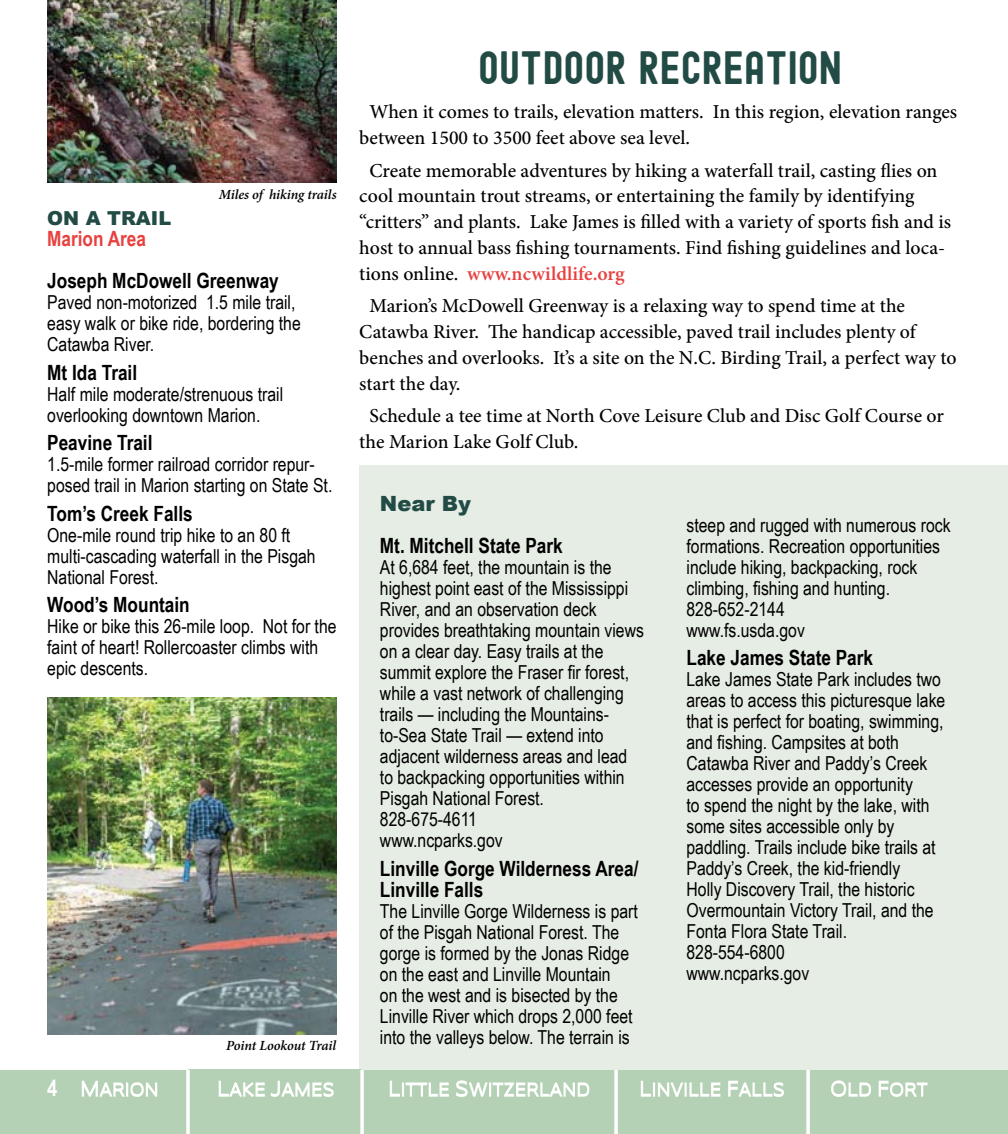
<style>
.page{position:relative;width:1008px;height:1134px;background:#fff}
.page>*{position:absolute;margin:0;border:0;box-sizing:border-box;transform-origin:0 0}
.t1{font:45.5px "Edmund";color:#234b45}
.t2{font:700 22.75px "Arial Narrow";color:#fff}
.t3{font:700 21px/21px "Arial Narrow";color:#000}
.t4{font:700 21px "Arial Narrow";color:#e74140}
.t5{font:900 21px "Arial";color:#234b45}
.t6{font:500 19.78px/25.9px "Minion Pro";color:#000}
.t7{font:19.25px/21px "Arial Narrow";color:#000}
.t8{font:900 19.25px "Arial";color:#234b45}
.t9{font:italic 600 14px "Minion Pro";letter-spacing:-.01em;color:#000}
.s1{font-weight:600;color:#e74140}
</style>
<div class="page">
<div style="left:359px;top:466px;width:649px;height:668px;background:#e6ede4"></div>
<div style="left:0;top:1070px;width:188px;height:64px;background:#b5d1b5"></div>
<div style="left:188px;top:1070px;width:174px;height:64px;background:#b5d1b5"></div>
<div style="left:362px;top:1070px;width:254px;height:64px;background:#b5d1b5"></div>
<div style="left:616px;top:1070px;width:192px;height:64px;background:#b5d1b5"></div>
<div style="left:808px;top:1070px;width:200px;height:64px;background:#b5d1b5"></div>
<svg style="left:81px;top:1080px;width:77px;height:17px"></svg>
<svg style="left:218px;top:1080px;width:116px;height:17px"></svg>
<svg style="left:640px;top:1080px;width:144px;height:17px"></svg>
<svg style="left:831px;top:1080px;width:97px;height:17px"></svg>
<svg style="left:389px;top:1080px;width:201px;height:17px"></svg>
<hr style="left:186px;top:1070px;width:4px;height:64px;background:#f6f9f6">
<svg style="left:806px;top:1070px;width:4px;height:64px"></svg>
<svg style="left:614px;top:1070px;width:4px;height:64px"></svg>
<svg style="left:360px;top:1070px;width:4px;height:64px"></svg>
<img style="left:47px;top:0;width:290px;height:182px">
<img style="left:47px;top:698px;width:290px;height:336px">
<p class="t9" style="left:219px;top:185px;width:119px">Miles of hiking trails</p>
<p class="t8" style="left:47px;top:204px;width:126px">ON A TRAIL</p>
<p class="t4" style="left:47px;top:223px;width:100px">Marion Area</p>
<p class="t3" style="left:47px;top:269px;width:233px">Joseph McDowell Greenway</p>
<p class="t7" style="left:47px;top:291px;width:255px">Paved non-motorized 1.5 mile trail, easy walk or bike ride, bordering the<br>Catawba River.</p>
<p class="t3" style="left:47px;top:361px;width:91px">Mt Ida Trail</p>
<p class="t7" style="left:47px;top:383px;width:237px">Half mile moderate/strenuous trail overlooking downtown Marion.</p>
<p class="t3" style="left:47px;top:431px;width:107px">Peavine Trail</p>
<p class="t7" style="left:47px;top:453px;width:287px">1.5-mile former railroad corridor repur&shy;posed trail in Marion starting on State St.</p>
<p class="t3" style="left:47px;top:502px;width:147px">Tom’s Creek Falls</p>
<p class="t7" style="left:47px;top:524px;width:270px">One-mile round trip hike to an 80 ft multi-cascading waterfall in the Pisgah<br>National Forest.</p>
<p class="t3" style="left:47px;top:594px;width:144px">Wood’s Mountain</p>
<p class="t7" style="left:47px;top:615px;width:291px">Hike or bike this 26-mile loop. Not for the faint of heart! Rollercoaster climbs with epic descents.</p>
<p class="t2" style="left:47px;top:1071px;width:12px">4</p>
<p class="t9" style="left:226px;top:1036px;width:112px">Point Lookout Trail</p>
<h1 class="t1" style="left:478px;top:35px;width:365px">OUTDOOR RECREATION</h1>
<p class="t6" style="left:359px;top:99px;width:599px;text-indent:10px">When it comes to trails, elevation matters. In this region, elevation ranges between 1500 to 3500 feet above sea level.</p>
<p class="t6" style="left:359px;top:157px;width:593px;text-indent:10px">Create memorable adventures by hiking a waterfall trail, casting flies on cool mountain trout streams, or entertaining the family by identifying “critters” and plants. Lake James is filled with a variety of sports fish and is host to annual bass fishing tournaments. Find fishing guidelines and loca&shy;tions online. <span class="s1">www.ncwildlife.org</span></p>
<p class="t6" style="left:359px;top:293px;width:599px;text-indent:10px">Marion’s McDowell Greenway is a relaxing way to spend time at the Catawba River. The handicap accessible, paved trail includes plenty of benches and overlooks. It’s a site on the N.C. Birding Trail, a perfect way to start the day.</p>
<p class="t6" style="left:359px;top:403px;width:586px;text-indent:10px">Schedule a tee time at North Cove Leisure Club and Disc Golf Course or the Marion Lake Golf Club.</p>
<p class="t5" style="left:380px;top:488px;width:92px">Near By</p>
<p class="t3" style="left:380px;top:534px;width:184px">Mt. Mitchell State Park</p>
<p class="t7" style="left:380px;top:556px;width:266px">At 6,684 feet, the mountain is the highest point east of the Mississippi<br>River, and an observation deck provides breathtaking mountain views on a clear day. Easy trails at the summit explore the Fraser fir forest, while a vast network of challenging trails — including the Mountains&shy;to-Sea State Trail — extend into adjacent wilderness areas and lead to backpacking opportunities within<br>Pisgah National Forest.<br>828-675-4611<br>www.ncparks.gov</p>
<p class="t3" style="left:380px;top:857px;width:260px">Linville Gorge Wilderness Area/<br>Linville Falls</p>
<p class="t7" style="left:380px;top:900px;width:259px">The Linville Gorge Wilderness is part of the Pisgah National Forest. The gorge is formed by the Jonas Ridge on the east and Linville Mountain<br>on the west and is bisected by the Linville River which drops 2,000 feet into the valleys below. The terrain is</p>
<p class="t7" style="left:687px;top:514px;width:266px">steep and rugged with numerous rock formations. Recreation opportunities include hiking, backpacking, rock climbing, fishing and hunting.<br>828-652-2144<br>www.fs.usda.gov</p>
<p class="t3" style="left:687px;top:646px;width:188px">Lake James State Park</p>
<p class="t7" style="left:687px;top:668px;width:260px">Lake James State Park includes two areas to access this picturesque lake that is perfect for boating, swimming, and fishing. Campsites at both<br>Catawba River and Paddy’s Creek accesses provide an opportunity<br>to spend the night by the lake, with some sites accessible only by paddling. Trails include bike trails at<br>Paddy’s Creek, the kid-friendly<br>Holly Discovery Trail, the historic<br>Overmountain Victory Trail, and the<br>Fonta Flora State Trail.<br>828-554-6800<br>www.ncparks.gov</p>
</div>
